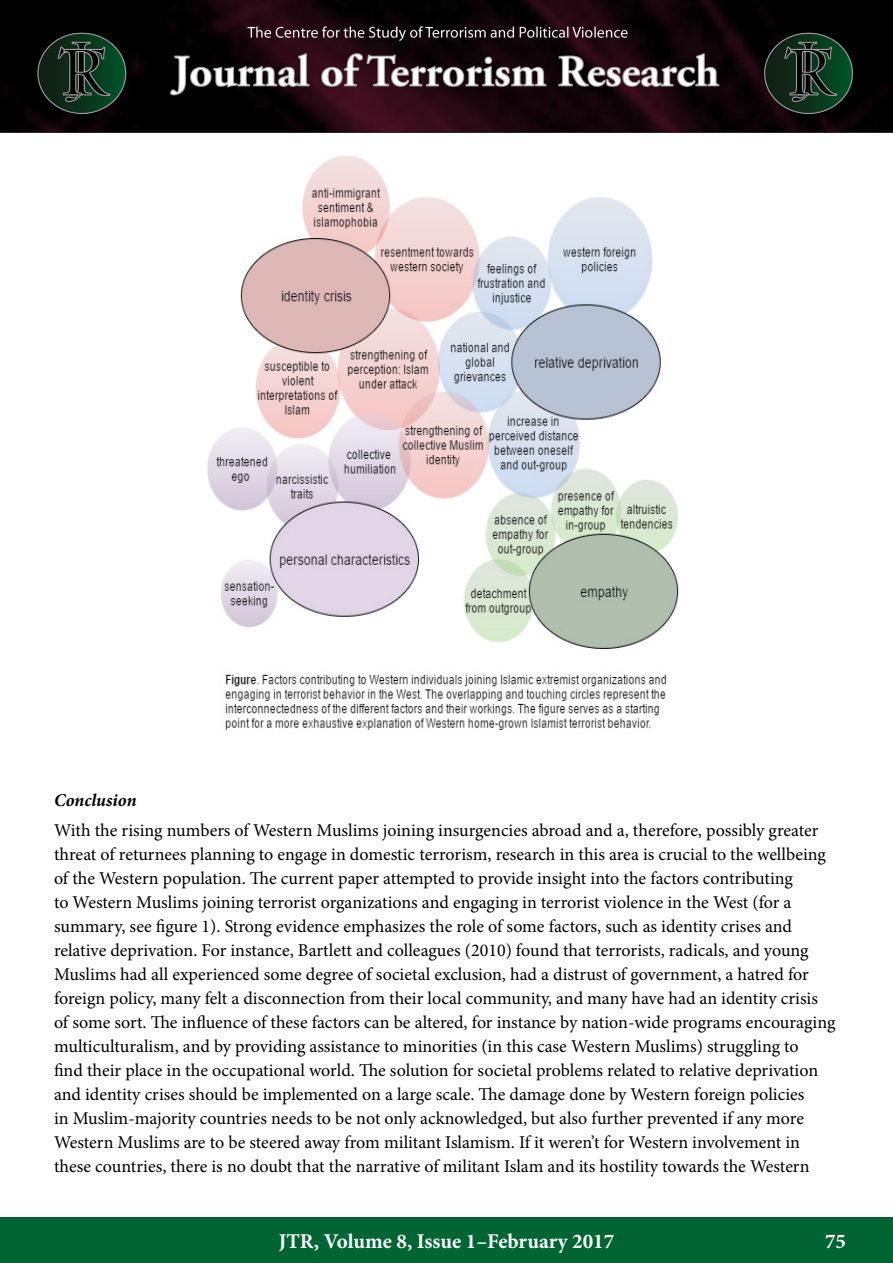
<style>
.page{position:relative;width:893px;height:1263px;background:#fff}
.page>*{position:absolute;margin:0;border:0;box-sizing:border-box;transform-origin:0 0}
.t1{font:700 21px "Minion Pro";color:#fff}
.t2{font:18px/24px "Minion Pro";color:#000}
.t3{font:italic 700 18px "Minion Pro";letter-spacing:-.005em;color:#000}
</style>
<div class="page">
<div style="left:0;top:1217px;width:893px;height:46px;background:#006533"></div>
<img style="left:0;top:0;width:893px;height:133px">
<img style="left:207px;top:155px;width:472px;height:575px">
<p class="t3" style="left:54px;top:787px;width:84px">Conclusion</p>
<p class="t2" style="left:54px;top:819px;width:783px">With the rising numbers of Western Muslims joining insurgencies abroad and a, therefore, possibly greater threat of returnees planning to engage in domestic terrorism, research in this area is crucial to the wellbeing of the Western population. The current paper attempted to provide insight into the factors contributing<br>to Western Muslims joining terrorist organizations and engaging in terrorist violence in the West (for a summary, see figure 1). Strong evidence emphasizes the role of some factors, such as identity crises and relative deprivation. For instance, Bartlett and colleagues (2010) found that terrorists, radicals, and young Muslims had all experienced some degree of societal exclusion, had a distrust of government, a hatred for foreign policy, many felt a disconnection from their local community, and many have had an identity crisis of some sort. The influence of these factors can be altered, for instance by nation-wide programs encouraging multiculturalism, and by providing assistance to minorities (in this case Western Muslims) struggling to<br>find their place in the occupational world. The solution for societal problems related to relative deprivation and identity crises should be implemented on a large scale. The damage done by Western foreign policies<br>in Muslim-majority countries needs to be not only acknowledged, but also further prevented if any more Western Muslims are to be steered away from militant Islamism. If it weren’t for Western involvement in these countries, there is no doubt that the narrative of militant Islam and its hostility towards the Western</p>
<p class="t1" style="left:279px;top:1226px;width:337px">JTR, Volume 8, Issue 1–February 2017</p>
<p class="t1" style="left:825px;top:1226px;width:22px">75</p>
</div>
